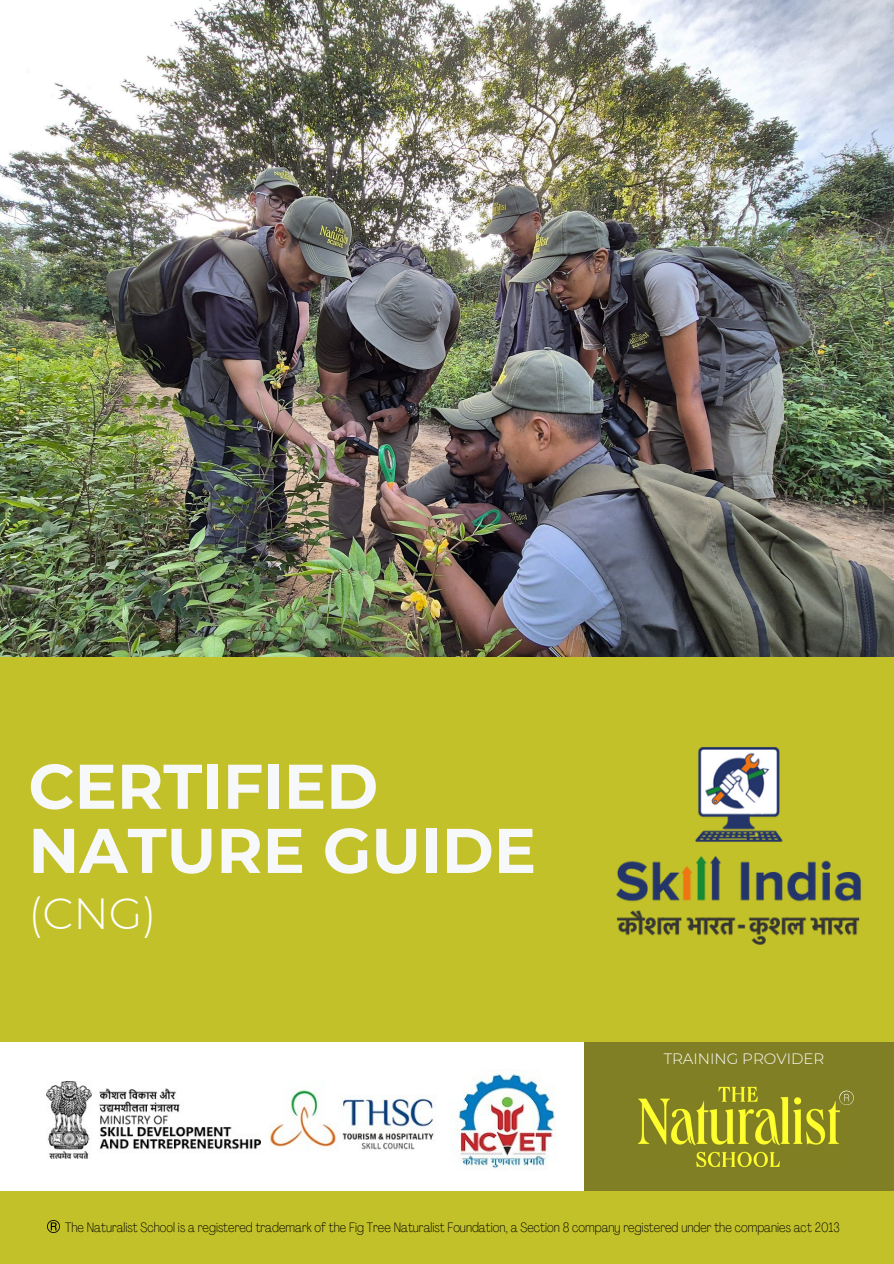
<style>
.page{position:relative;width:894px;height:1264px;background:#fff}
.page>*{position:absolute;margin:0;border:0;box-sizing:border-box;transform-origin:0 0}
.t1{font:700 63px/64.2px "Montserrat";color:#f7f8fa}
.t2{font:300 43.5px "Montserrat";color:#fff}
.t3{font:300 15px "Montserrat";color:#fff}
.t4{font:100 condensed 13.5px "Agrandir";color:#000}
</style>
<div class="page">
<div style="left:0;top:0;width:893px;height:1263px;background:#c2c129"></div>
<div style="left:0;top:1042px;width:584px;height:148px;background:#fff"></div>
<div style="left:584px;top:1042px;width:309px;height:148px;background:#817f25"></div>
<img style="left:616px;top:747px;width:245px;height:198px">
<img style="left:269px;top:1089px;width:167px;height:61px">
<img style="left:455px;top:1069px;width:101px;height:101px">
<img style="left:638px;top:1086px;width:202px;height:82px">
<img style="left:47px;top:1081px;width:214px;height:77px">
<svg style="left:48px;top:1220px;width:11px;height:12px"></svg>
<svg style="left:839px;top:1090px;width:14px;height:15px"></svg>
<img style="left:0;top:0;width:893px;height:656px">
<p class="t1" style="left:28px;top:754px;width:509px">CERTIFIED<br>NATURE GUIDE</p>
<p class="t2" style="left:28px;top:887px;width:130px">(CNG)</p>
<p class="t3" style="left:663px;top:1049px;width:162px">TRAINING PROVIDER</p>
<p class="t4" style="left:65px;top:1221px;width:775px">The Naturalist School is a registered trademark of the Fig Tree Naturalist Foundation, a Section 8 company registered under the companies act 2013</p>
</div>
